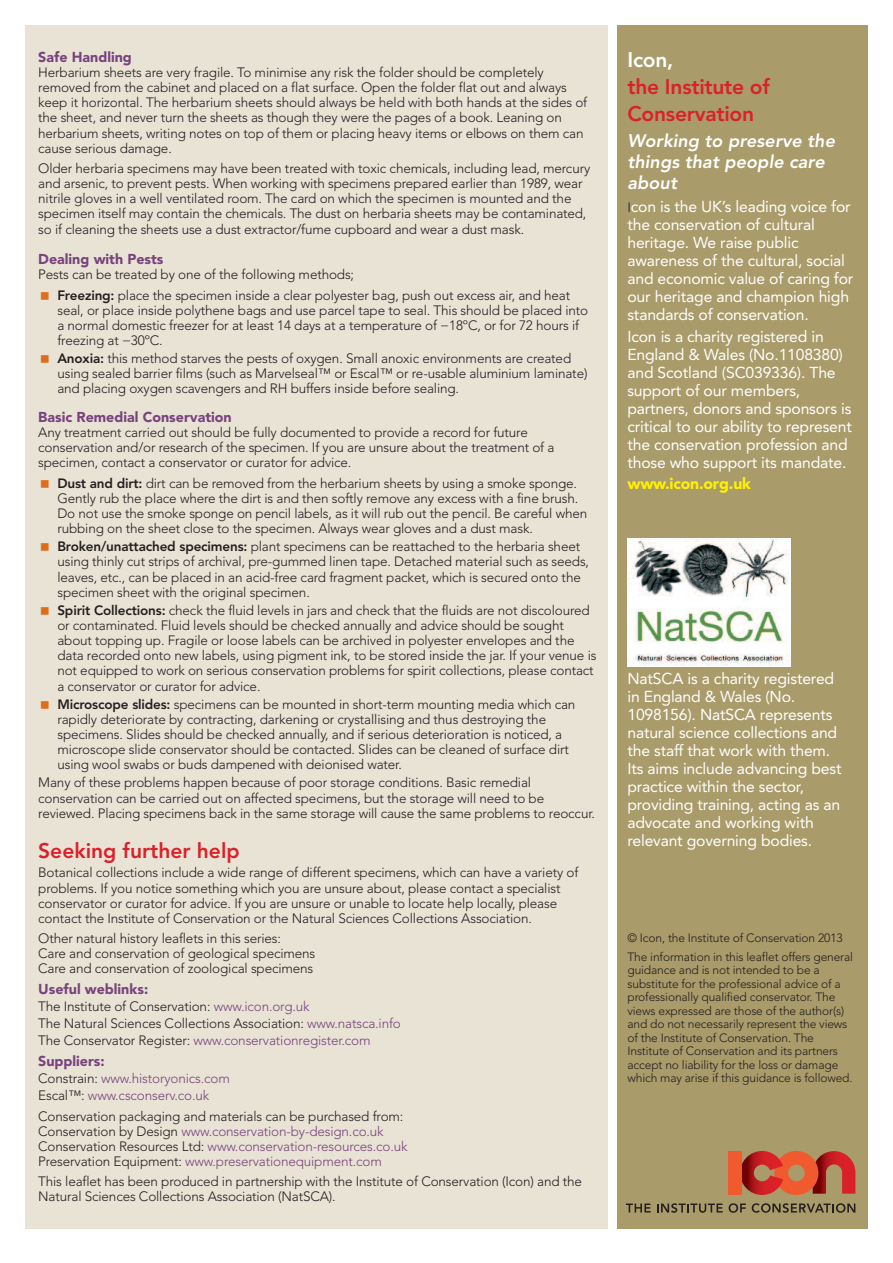
<style>
.page{position:relative;width:893px;height:1263px;background:#fff}
.page>*{position:absolute;margin:0;border:0;box-sizing:border-box;transform-origin:0 0}
.t1{font:800 21px/27px "Avenir";letter-spacing:-.01em;color:#db2128}
.t2{font:800 21px "Avenir";color:#fff}
.t3{font:italic 800 18px/21px "Avenir";letter-spacing:.005em;color:#fff}
.t4{font:15.75px/18px "Avenir";letter-spacing:-.01em;color:#fff}
.t5{font:900 15.75px "Avenir";letter-spacing:-.015em;color:#fff101}
.t6{font:900 14.25px "Avenir";color:#79437d}
.t7{font:300 13.5px/15.1px "Avenir";letter-spacing:-.01em;color:#231f20}
.t8{font:300 13.5px/17.2px "Avenir";letter-spacing:-.01em;color:#79437d}
.t9{font:300 12px/13.5px "Avenir";letter-spacing:-.01em;color:#231f20}
.s1{font-weight:800}
.s2{color:#79437d}
.s3{color:#231f20}
.s4{font-weight:300;font-size:13.5px;color:#231f20}
</style>
<div class="page">
<div style="left:26px;top:26px;width:582px;height:1203px;background:#e8e3d5"></div>
<div style="left:617px;top:26px;width:250px;height:1203px;background:#a99b6a"></div>
<svg style="left:740px;top:1151px;width:115px;height:44px"></svg>
<div style="left:728px;top:1151px;width:14px;height:43px;background:#f1592f"></div>
<svg style="left:626px;top:1203px;width:25px;height:9px"></svg>
<svg style="left:657px;top:1203px;width:66px;height:10px"></svg>
<svg style="left:729px;top:1203px;width:17px;height:10px"></svg>
<svg style="left:752px;top:1203px;width:103px;height:10px"></svg>
<img style="left:627px;top:538px;width:164px;height:128px">
<p class="t6" style="left:38px;top:51px;width:95px">Safe Handling</p>
<p class="t7" style="left:38px;top:66px;width:550px">Herbarium sheets are very fragile. To minimise any risk the folder should be completely removed from the cabinet and placed on a flat surface. Open the folder flat out and always keep it horizontal. The herbarium sheets should always be held with both hands at the sides of the sheet, and never turn the sheets as though they were the pages of a book. Leaning on herbarium sheets, writing notes on top of them or placing heavy items or elbows on them can cause serious damage.</p>
<p class="t7" style="left:38px;top:162px;width:553px">Older herbaria specimens may have been treated with toxic chemicals, including lead, mercury and arsenic, to prevent pests. When working with specimens prepared earlier than 1989, wear nitrile gloves in a well ventilated room. The card on which the specimen is mounted and the specimen itself may contain the chemicals. The dust on herbaria sheets may be contaminated, so if cleaning the sheets use a dust extractor/fume cupboard and wear a dust mask.</p>
<p class="t6" style="left:38px;top:253px;width:127px">Dealing with Pests</p>
<p class="t7" style="left:57px;top:266px;width:514px;line-height:20.2px;text-indent:-19px">Pests can be treated by one of the following methods;<br><span class="s1">Freezing:</span> place the specimen inside a clear polyester bag, push out excess air, and heat</p>
<p class="t7" style="left:57px;top:304px;width:532px">seal, or place inside polythene bags and use parcel tape to seal. This should be placed into a normal domestic freezer for at least 14 days at a temperature of −18ºC, or for 72 hours if freezing at −30ºC.</p>
<p class="t7" style="left:57px;top:352px;width:532px"><span class="s1">Anoxia:</span> this method starves the pests of oxygen. Small anoxic environments are created using sealed barrier films (such as Marvelseal™ or Escal™ or re-usable aluminium laminate) and placing oxygen scavengers and RH buffers inside before sealing.</p>
<p class="t6" style="left:38px;top:411px;width:195px">Basic Remedial Conservation</p>
<p class="t7" style="left:38px;top:426px;width:518px">Any treatment carried out should be fully documented to provide a record for future conservation and/or research of the specimen. If you are unsure about the treatment of a specimen, contact a conservator or curator for advice.</p>
<p class="t7" style="left:57px;top:476px;width:531px"><span class="s1">Dust and dirt:</span> dirt can be removed from the herbarium sheets by using a smoke sponge.<br>Gently rub the place where the dirt is and then softly remove any excess with a fine brush.<br>Do not use the smoke sponge on pencil labels, as it will rub out the pencil. Be careful when rubbing on the sheet close to the specimen. Always wear gloves and a dust mask.</p>
<p class="t7" style="left:57px;top:540px;width:533px"><span class="s1">Broken/unattached specimens:</span> plant specimens can be reattached to the herbaria sheet using thinly cut strips of archival, pre-gummed linen tape. Detached material such as seeds, leaves, etc., can be placed in an acid-free card fragment packet, which is secured onto the specimen sheet with the original specimen.</p>
<p class="t7" style="left:57px;top:604px;width:541px"><span class="s1">Spirit Collections:</span> check the fluid levels in jars and check that the fluids are not discoloured or contaminated. Fluid levels should be checked annually and advice should be sought about topping up. Fragile or loose labels can be archived in polyester envelopes and the data recorded onto new labels, using pigment ink, to be stored inside the jar. If your venue is not equipped to work on serious conservation problems for spirit collections, please contact a conservator or curator for advice.</p>
<p class="t7" style="left:57px;top:698px;width:519px"><span class="s1">Microscope slides:</span> specimens can be mounted in short-term mounting media which can rapidly deteriorate by contracting, darkening or crystallising and thus destroying the specimens. Slides should be checked annually, and if serious deterioration is noticed, a microscope slide conservator should be contacted. Slides can be cleaned of surface dirt using wool swabs or buds dampened with deionised water.</p>
<p class="t7" style="left:38px;top:776px;width:558px">Many of these problems happen because of poor storage conditions. Basic remedial conservation can be carried out on affected specimens, but the storage will need to be reviewed. Placing specimens back in the same storage will cause the same problems to reoccur.</p>
<h1 class="t1" style="left:38px;top:838px;width:203px">Seeking further help</h1>
<p class="t7" style="left:38px;top:866px;width:542px">Botanical collections include a wide range of different specimens, which can have a variety of problems. If you notice something which you are unsure about, please contact a specialist conservator or curator for advice. If you are unsure or unable to locate help locally, please contact the Institute of Conservation or the Natural Sciences Collections Association.</p>
<p class="t7" style="left:38px;top:932px;width:279px">Other natural history leaflets in this series:<br>Care and conservation of geological specimens<br>Care and conservation of zoological specimens</p>
<p class="t6" style="left:38px;top:983px;width:111px">Useful weblinks:</p>
<p class="t7" style="left:38px;top:999px;width:364px;line-height:17.2px">The Institute of Conservation: <span class="s2">www.icon.org.uk<br></span>The Natural Sciences Collections Association: <span class="s2">www.natsca.info<br></span>The Conservator Register: <span class="s2">www.conservationregister.com</span></p>
<p class="t6" style="left:38px;top:1055px;width:68px">Suppliers:</p>
<p class="t8" style="left:38px;top:1071px;width:193px"><span class="s3">Constrain:</span> www.historyonics.com<br><span class="s3">Escal™:</span> www.csconserv.co.uk</p>
<p class="t7" style="left:38px;top:1109px;width:371px">Conservation packaging and materials can be purchased from:<br>Conservation by Design <span class="s2">www.conservation-by-design.co.uk </span>Conservation Resources Ltd: <span class="s2">www.conservation-resources.co.uk </span>Preservation Equipment: <span class="s2">www.preservationequipment.com</span></p>
<p class="t7" style="left:38px;top:1175px;width:545px">This leaflet has been produced in partnership with the Institute of Conservation (Icon) and the<br>Natural Sciences Collections Association (NatSCA).</p>
<h1 class="t2" style="left:627px;top:51px;width:48px">Icon,</h1>
<h1 class="t1" style="left:627px;top:75px;width:144px">the Institute of<br>Conservation</h1>
<h2 class="t3" style="left:627px;top:132px;width:209px">Working to preserve the things that people care about</h2>
<p class="t4" style="left:627px;top:199px;width:227px"><span class="s4">I</span>con is the UK’s leading voice for the conservation of cultural heritage. We raise public awareness of the cultural, social and economic value of caring for our heritage and champion high standards of conservation.</p>
<p class="t4" style="left:627px;top:328px;width:226px">Icon is a charity registered in<br>England &amp; Wales (No.1108380) and Scotland (SC039336). The support of our members, partners, donors and sponsors is critical to our ability to represent the conservation profession and those who support its mandate.</p>
<p class="t5" style="left:627px;top:477px;width:125px">www.icon.org.uk</p>
<p class="t4" style="left:627px;top:671px;width:216px">NatSCA is a charity registered in England &amp; Wales (No.<br>1098156). NatSCA represents natural science collections and the staff that work with them.<br>Its aims include advancing best practice within the sector, providing training, acting as an advocate and working with relevant governing bodies.</p>
<p class="t9" style="left:627px;top:929px;width:227px;line-height:18.6px">© Icon, the Institute of Conservation 2013<br>The information in this leaflet offers general</p>
<p class="t9" style="left:627px;top:964px;width:227px">guidance and is not intended to be a substitute for the professional advice of a professionally qualified conservator. The views expressed are those of the author(s) and do not necessarily represent the views of the Institute of Conservation. The Institute of Conservation and its partners accept no liability for the loss or damage which may arise if this guidance is followed.</p>
</div>
